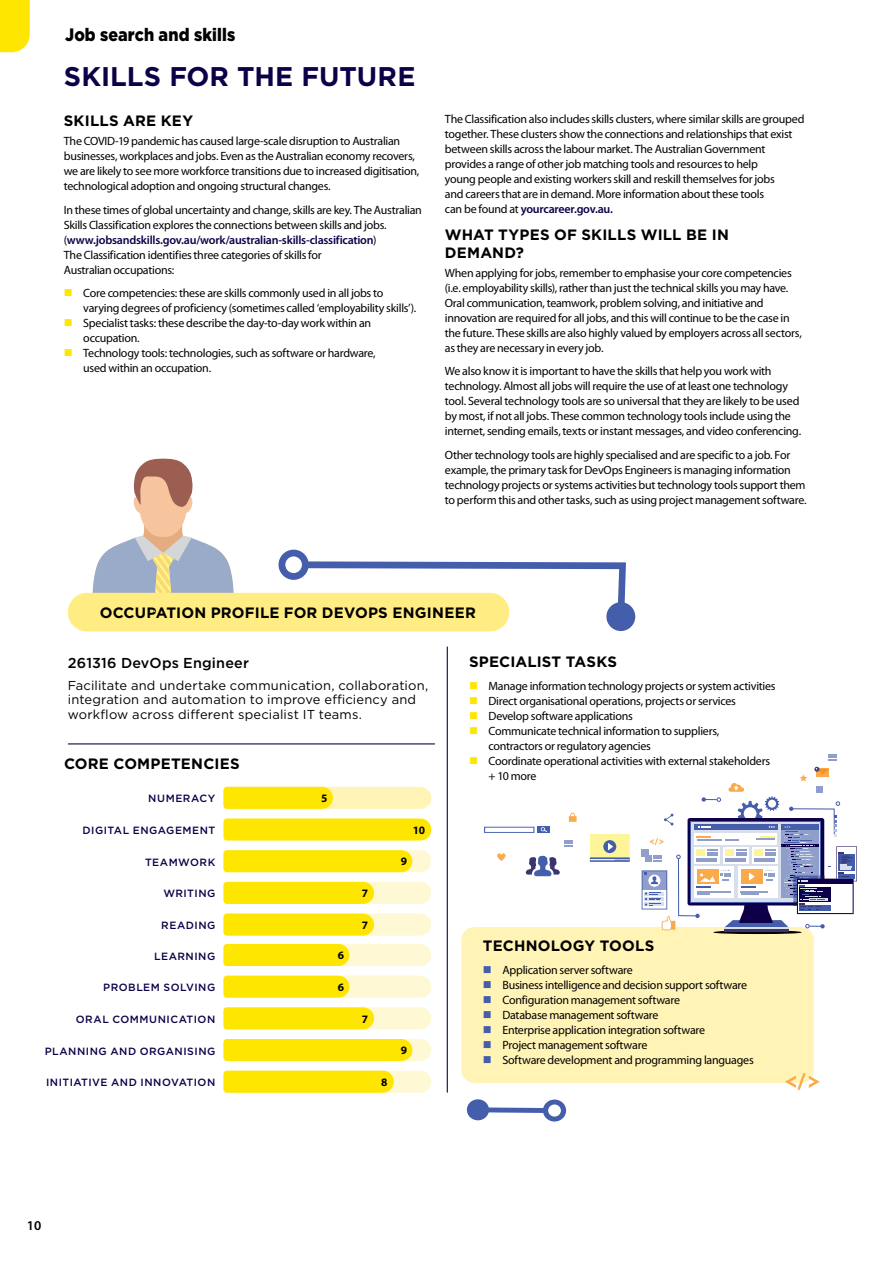
<style>
.page{position:relative;width:893px;height:1263px;background:#fff}
.page>*{position:absolute;margin:0;border:0;box-sizing:border-box;transform-origin:0 0}
.t1{font:700 27px "Gotham";color:#0e0048}
.t2{font:900 18px "Gotham";letter-spacing:.005em;color:#000101;scale:.89 1}
.t3{font:700 15px/18px "Gotham";letter-spacing:.015em;color:#000}
.Infographic_sub_head{font:500 14.4px "Gotham";letter-spacing:.015em;color:#000101}
.t4{font:600 13.5px "Myriad Pro";color:#000}
.Infographic_sub_head-2{font:12.9px/14.4px "Gotham";letter-spacing:.01em;color:#000101}
.Body_Copy{font:12px/15px "Myriad Pro";letter-spacing:-.02em;color:#000}
.Table_Totals{font:700 11.4px "Myriad Pro";color:#000}
.Contents_1{font:500 10.5px "Gotham";letter-spacing:.05em;color:#0e0048}
.s1{font-weight:600;color:#0e0048}
</style>
<div class="page">
<svg style="left:0;top:0;width:30px;height:52px;background:#ffe70c"></svg>
<div style="left:461px;top:927px;width:353px;height:156px;background:#fff4b5;border-radius:13px"></div>
<div style="left:68px;top:593px;width:441px;height:38px;background:#ffed83;border-radius:19px"></div>
<svg style="left:223px;top:787px;width:208px;height:22px;background:#ffec59"></svg>
<div style="left:223px;top:818px;width:208px;height:22px;background:#ffe600"></div>
<svg style="left:223px;top:850px;width:208px;height:22px;background:#ffe818"></svg>
<svg style="left:223px;top:882px;width:208px;height:22px;background:#ffeb3e"></svg>
<svg style="left:223px;top:913px;width:208px;height:22px;background:#ffeb41"></svg>
<svg style="left:223px;top:944px;width:208px;height:22px;background:#ffed56"></svg>
<svg style="left:223px;top:976px;width:208px;height:22px;background:#ffed58"></svg>
<svg style="left:223px;top:1007px;width:208px;height:22px;background:#ffeb3f"></svg>
<svg style="left:223px;top:1039px;width:208px;height:22px;background:#ffe716"></svg>
<svg style="left:223px;top:1071px;width:208px;height:22px;background:#ffe92b"></svg>
<svg style="left:92px;top:459px;width:142px;height:153px"></svg>
<hr style="left:447px;top:647px;width:1px;height:445px;background:#0e0048">
<hr style="left:68px;top:743px;width:367px;height:1px;background:#0e0048">
<svg style="left:713px;top:930px;width:89px;height:4px"></svg>
<hr style="left:724px;top:928px;width:65px;height:4px;background:#3c346e">
<div style="left:590px;top:834px;width:40px;height:28px;background:#fef59b"></div>
<div style="left:603px;top:840px;width:13px;height:13px;background:#455eab;border-radius:50%"></div>
<svg style="left:608px;top:843px;width:5px;height:7px"></svg>
<svg style="left:590px;top:857px;width:40px;height:5px"></svg>
<svg style="left:497px;top:853px;width:9px;height:8px"></svg>
<svg style="left:569px;top:813px;width:8px;height:9px"></svg>
<svg style="left:526px;top:856px;width:34px;height:20px"></svg>
<div style="left:538px;top:826px;width:12px;height:7px;background:#455eab"></div>
<svg style="left:540px;top:827px;width:7px;height:5px"></svg>
<svg style="left:484px;top:827px;width:50px;height:6px"></svg>
<div style="left:641px;top:850px;width:7px;height:7px;background:#8f9ecb"></div>
<svg style="left:565px;top:840px;width:8px;height:6px"></svg>
<svg style="left:828px;top:754px;width:8px;height:7px"></svg>
<svg style="left:642px;top:767px;width:215px;height:163px"></svg>
<svg style="left:278px;top:550px;width:348px;height:67px"></svg>
<div style="left:606px;top:602px;width:29px;height:29px;background:#455eab;border-radius:50%"></div>
<svg style="left:471px;top:1099px;width:95px;height:22px"></svg>
<div style="left:467px;top:1099px;width:22px;height:21px;background:#455eab;border-radius:50%"></div>
<svg style="left:785px;top:1073px;width:35px;height:17px"></svg>
<h2 class="t2" style="left:65px;top:22px;width:193px">Job search and skills</h2>
<h2 class="t1" style="left:64px;top:58px;width:353px">SKILLS FOR THE FUTURE</h2>
<h3 class="t3" style="left:64px;top:112px;width:131px">SKILLS ARE KEY</h3>
<p class="Body_Copy" style="left:64px;top:134px;width:357px">The COVID-19 pandemic has caused large-scale disruption to Australian businesses, workplaces and jobs. Even as the Australian economy recovers, we are likely to see more workforce transitions due to increased digitisation, technological adoption and ongoing structural changes.</p>
<p class="Body_Copy" style="left:64px;top:202px;width:360px">In these times of global uncertainty and change, skills are key. The Australian Skills Classification explores the connections between skills and jobs. (<span class="s1">www.jobsandskills.gov.au/work/australian-skills-classification</span>)<br>The Classification identifies three categories of skills for<br>Australian occupations:</p>
<p class="Body_Copy" style="left:83px;top:286px;width:334px">Core competencies: these are skills commonly used in all jobs to varying degrees of proficiency (sometimes called ‘employability skills’).</p>
<p class="Body_Copy" style="left:83px;top:316px;width:289px">Specialist tasks: these describe the day-to-day work within an occupation.</p>
<p class="Body_Copy" style="left:83px;top:346px;width:294px">Technology tools: technologies, such as software or hardware, used within an occupation.</p>
<p class="Body_Copy" style="left:445px;top:111px;width:361px">The Classification also includes skills clusters, where similar skills are grouped together. These clusters show the connections and relationships that exist between skills across the labour market. The Australian Government provides a range of other job matching tools and resources to help<br>young people and existing workers skill and reskill themselves for jobs<br>and careers that are in demand. More information about these tools<br>can be found at <span class="s1">yourcareer.gov.au.</span></p>
<h3 class="t3" style="left:445px;top:225px;width:285px">WHAT TYPES OF SKILLS WILL BE IN<br>DEMAND?</h3>
<p class="Body_Copy" style="left:445px;top:265px;width:358px">When applying for jobs, remember to emphasise your core competencies (i.e. employability skills), rather than just the technical skills you may have.<br>Oral communication, teamwork, problem solving, and initiative and innovation are required for all jobs, and this will continue to be the case in the future. These skills are also highly valued by employers across all sectors, as they are necessary in every job.</p>
<p class="Body_Copy" style="left:445px;top:364px;width:358px">We also know it is important to have the skills that help you work with technology. Almost all jobs will require the use of at least one technology tool. Several technology tools are so universal that they are likely to be used by most, if not all jobs. These common technology tools include using the internet, sending emails, texts or instant messages, and video conferencing.</p>
<p class="Body_Copy" style="left:445px;top:447px;width:363px">Other technology tools are highly specialised and are specific to a job. For example, the primary task for DevOps Engineers is managing information technology projects or systems activities but technology tools support them to perform this and other tasks, such as using project management software.</p>
<h3 class="t3" style="left:100px;top:604px;width:378px">OCCUPATION PROFILE FOR DEVOPS ENGINEER</h3>
<h3 class="Infographic_sub_head" style="left:68px;top:653px;width:183px">261316 DevOps Engineer</h3>
<h3 class="Infographic_sub_head-2" style="left:68px;top:678px;width:362px">Facilitate and undertake communication, collaboration, integration and automation to improve efficiency and workflow across different specialist IT teams.</h3>
<h3 class="t3" style="left:64px;top:755px;width:177px">CORE COMPETENCIES</h3>
<p class="Contents_1" style="left:148px;top:792px;width:69px">NUMERACY</p>
<p class="Table_Totals" style="left:321px;top:791px;width:8px">5</p>
<p class="Contents_1" style="left:83px;top:823px;width:134px">DIGITAL ENGAGEMENT</p>
<p class="Table_Totals" style="left:413px;top:822px;width:14px">10</p>
<p class="Contents_1" style="left:145px;top:855px;width:72px">TEAMWORK</p>
<p class="Table_Totals" style="left:401px;top:854px;width:8px">9</p>
<p class="Contents_1" style="left:163px;top:887px;width:54px">WRITING</p>
<p class="Table_Totals" style="left:362px;top:886px;width:8px">7</p>
<p class="Contents_1" style="left:161px;top:918px;width:56px">READING</p>
<p class="Table_Totals" style="left:362px;top:917px;width:8px">7</p>
<p class="Contents_1" style="left:154px;top:949px;width:63px">LEARNING</p>
<p class="Table_Totals" style="left:338px;top:948px;width:8px">6</p>
<p class="Contents_1" style="left:103px;top:980px;width:114px">PROBLEM SOLVING</p>
<p class="Table_Totals" style="left:338px;top:980px;width:8px">6</p>
<p class="Contents_1" style="left:76px;top:1012px;width:141px">ORAL COMMUNICATION</p>
<p class="Table_Totals" style="left:362px;top:1011px;width:8px">7</p>
<p class="Contents_1" style="left:45px;top:1044px;width:172px">PLANNING AND ORGANISING</p>
<p class="Table_Totals" style="left:401px;top:1043px;width:8px">9</p>
<p class="Contents_1" style="left:46px;top:1076px;width:171px">INITIATIVE AND INNOVATION</p>
<p class="Table_Totals" style="left:381px;top:1075px;width:8px">8</p>
<h3 class="t3" style="left:469px;top:652px;width:150px">SPECIALIST TASKS</h3>
<p class="Body_Copy" style="left:488px;top:678px;width:289px">Manage information technology projects or system activities</p>
<p class="Body_Copy" style="left:488px;top:693px;width:249px">Direct organisational operations, projects or services</p>
<p class="Body_Copy" style="left:488px;top:708px;width:146px">Develop software applications</p>
<p class="Body_Copy" style="left:488px;top:723px;width:232px">Communicate technical information to suppliers, contractors or regulatory agencies</p>
<p class="Body_Copy" style="left:488px;top:753px;width:283px">Coordinate operational activities with external stakeholders + 10 more</p>
<h3 class="t3" style="left:483px;top:937px;width:173px">TECHNOLOGY TOOLS</h3>
<p class="Body_Copy" style="left:502px;top:962px;width:132px">Application server software</p>
<p class="Body_Copy" style="left:502px;top:977px;width:246px">Business intelligence and decision support software</p>
<p class="Body_Copy" style="left:502px;top:992px;width:179px">Configuration management software</p>
<p class="Body_Copy" style="left:502px;top:1007px;width:158px">Database management software</p>
<p class="Body_Copy" style="left:502px;top:1022px;width:204px">Enterprise application integration software</p>
<p class="Body_Copy" style="left:502px;top:1037px;width:146px">Project management software</p>
<p class="Body_Copy" style="left:502px;top:1052px;width:253px">Software development and programming languages</p>
<p class="t4" style="left:27px;top:1217px;width:16px">10</p>
</div>
